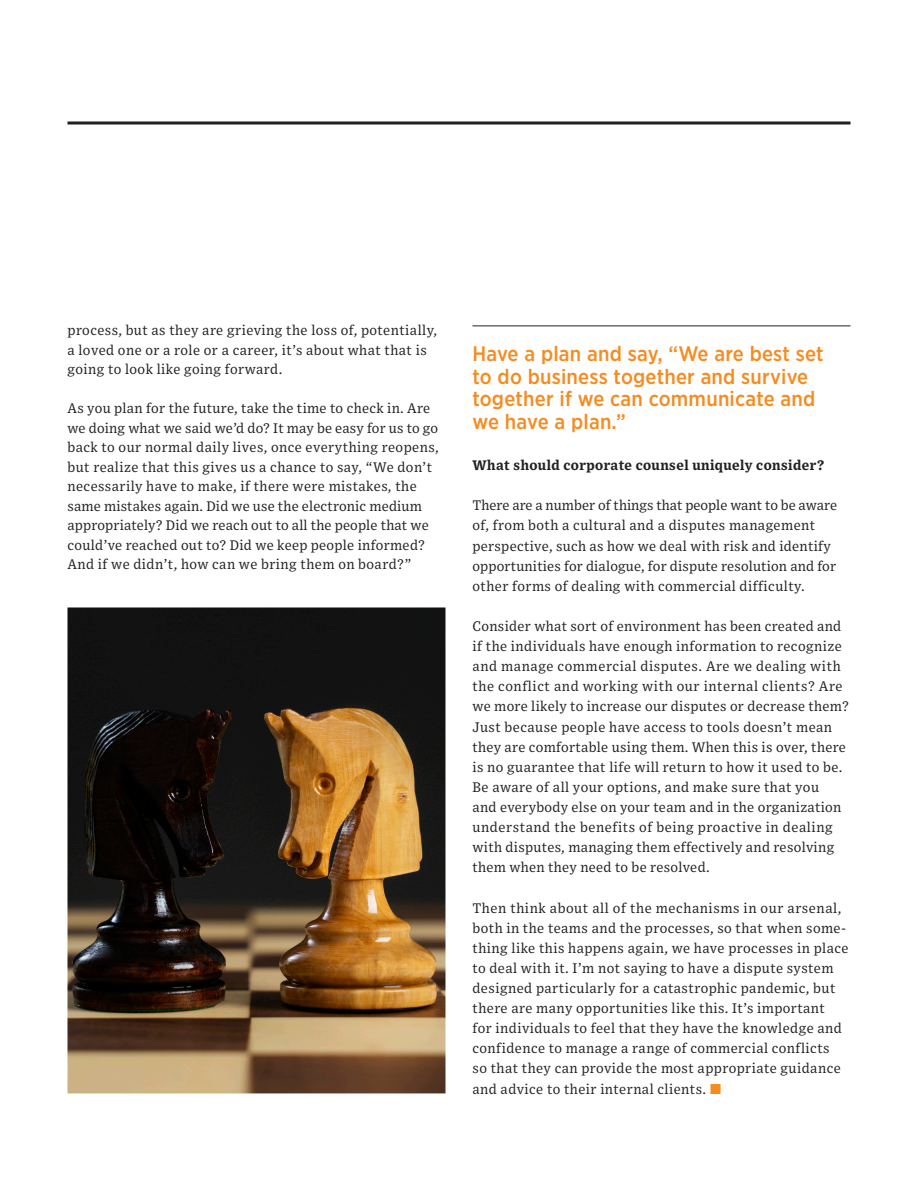
<style>
.page{position:relative;width:918px;height:1188px;background:#fff}
.page>*{position:absolute;margin:0;border:0;box-sizing:border-box;transform-origin:0 0}
.Article_Callout{font:500 21px/22.5px "Gotham Narrow";letter-spacing:.01em;color:#f68b1f}
.Paragraph{font:13.8px/20.1px "Exchange";letter-spacing:.03em;color:#231f20}
.Paragraph-2{font:700 13.8px "Exchange";letter-spacing:.03em;color:#231f20}
</style>
<div class="page">
<hr style="left:68px;top:122px;width:782px;height:2px;background:#231f20">
<hr style="left:472px;top:326px;width:379px;height:1px;background:#231f20">
<img style="left:67px;top:608px;width:379px;height:485px">
<p class="Paragraph" style="left:68px;top:320px;width:371px;line-height:19.5px">process, but as they are grieving the loss of, potentially, a loved one or a role or a career, it’s about what that is going to look like going forward.</p>
<p class="Paragraph" style="left:68px;top:398px;width:373px;line-height:19.5px">As you plan for the future, take the time to check in. Are we doing what we said we’d do? It may be easy for us to go back to our normal daily lives, once everything reopens, but realize that this gives us a chance to say, “We don’t necessarily have to make, if there were mistakes, the same mistakes again. Did we use the electronic medium appropriately? Did we reach out to all the people that we could’ve reached out to? Did we keep people informed?<br>And if we didn’t, how can we bring them on board?”</p>
<p class="Article_Callout" style="left:472px;top:342px;width:353px">Have a plan and say, “We are best set to do business together and survive together if we can communicate and we have a plan.”</p>
<p class="Paragraph-2" style="left:472px;top:454px;width:353px">What should corporate counsel uniquely consider?</p>
<p class="Paragraph" style="left:472px;top:495px;width:366px">There are a number of things that people want to be aware of, from both a cultural and a disputes management perspective, such as how we deal with risk and identify opportunities for dialogue, for dispute resolution and for other forms of dealing with commercial difficulty.</p>
<p class="Paragraph" style="left:472px;top:615px;width:378px">Consider what sort of environment has been created and if the individuals have enough information to recognize and manage commercial disputes. Are we dealing with the conflict and working with our internal clients? Are we more likely to increase our disputes or decrease them?<br>Just because people have access to tools doesn’t mean they are comfortable using them. When this is over, there is no guarantee that life will return to how it used to be.<br>Be aware of all your options, and make sure that you<br>and everybody else on your team and in the organization understand the benefits of being proactive in dealing with disputes, managing them effectively and resolving them when they need to be resolved.</p>
<p class="Paragraph" style="left:472px;top:897px;width:378px">Then think about all of the mechanisms in our arsenal, both in the teams and the processes, so that when some&shy;thing like this happens again, we have processes in place to deal with it. I’m not saying to have a dispute system designed particularly for a catastrophic pandemic, but there are many opportunities like this. It’s important<br>for individuals to feel that they have the knowledge and confidence to manage a range of commercial conflicts<br>so that they can provide the most appropriate guidance and advice to their internal clients.</p>
</div>
